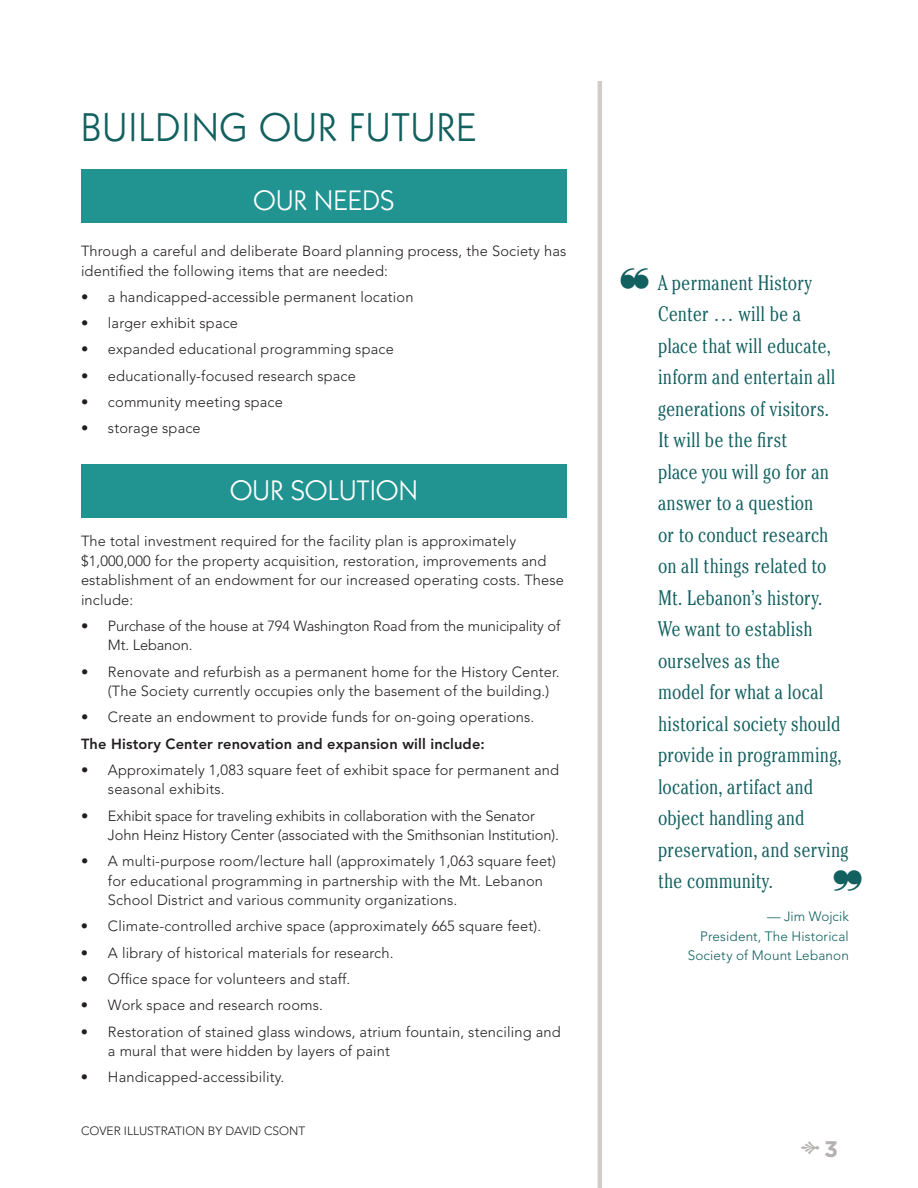
<style>
.page{position:relative;width:918px;height:1188px;background:#fff}
.page>*{position:absolute;margin:0;border:0;box-sizing:border-box;transform-origin:0 0}
.t1{font:40.5px "ITC Kabel Std";letter-spacing:.03em;color:#12605f}
.t2{font:28.5px "ITC Kabel Std";letter-spacing:.01em;color:#fff}
.t3{font:700 22.5px "Gotham";color:#b4b1b0}
.t4{font:300 condensed 21px/31.5px "Cheltenham Std";color:#12605f}
.t5{font:300 14.7px/19.5px "Avenir";letter-spacing:.01em;color:#231f20}
.t6{font:300 14.7px/19.5px "Avenir";letter-spacing:-.01em;color:#231f20}
.t7{font:800 14.7px "Avenir";letter-spacing:.01em;color:#231f20}
.t8{font:300 13.5px/19.5px "Avenir";letter-spacing:.01em;color:#12605f;text-align:right}
.t9{font:300 12px "Avenir";color:#231f20}
</style>
<div class="page">
<div style="left:81px;top:464px;width:486px;height:54px;background:#219391"></div>
<div style="left:81px;top:169px;width:486px;height:54px;background:#219391"></div>
<hr style="left:598px;top:81px;width:4px;height:1107px;background:#d2ccc9">
<h1 class="t1" style="left:81px;top:104px;width:397px">BUILDING OUR FUTURE</h1>
<h2 class="t2" style="left:254px;top:184px;width:142px">OUR NEEDS</h2>
<p class="t5" style="left:81px;top:241px;width:487px">Through a careful and deliberate Board planning process, the Society has identified the following items that are needed:</p>
<p class="t5" style="left:81px;top:287px;width:334px">• a handicapped-accessible permanent location</p>
<p class="t5" style="left:81px;top:313px;width:159px">• larger exhibit space</p>
<p class="t5" style="left:81px;top:340px;width:314px">• expanded educational programming space</p>
<p class="t5" style="left:81px;top:366px;width:276px">• educationally-focused research space</p>
<p class="t5" style="left:81px;top:392px;width:203px">• community meeting space</p>
<p class="t5" style="left:81px;top:418px;width:121px">• storage space</p>
<h2 class="t2" style="left:230px;top:474px;width:189px">OUR SOLUTION</h2>
<p class="t5" style="left:81px;top:531px;width:484px">The total investment required for the facility plan is approximately $1,000,000 for the property acquisition, restoration, improvements and establishment of an endowment for our increased operating costs. These include:</p>
<p class="t6" style="left:108px;top:616px;width:454px;text-indent:-27px">• Purchase of the house at 794 Washington Road from the municipality of<br>Mt. Lebanon.</p>
<p class="t5" style="left:108px;top:662px;width:453px;text-indent:-27px">• Renovate and refurbish as a permanent home for the History Center. (The Society currently occupies only the basement of the building.)</p>
<p class="t5" style="left:81px;top:707px;width:455px">• Create an endowment to provide funds for on-going operations.</p>
<p class="t7" style="left:81px;top:735px;width:405px">The History Center renovation and expansion will include:</p>
<p class="t5" style="left:108px;top:760px;width:452px;text-indent:-27px">• Approximately 1,083 square feet of exhibit space for permanent and seasonal exhibits.</p>
<p class="t6" style="left:108px;top:806px;width:452px;text-indent:-27px">• Exhibit space for traveling exhibits in collaboration with the Senator<br>John Heinz History Center (associated with the Smithsonian Institution).</p>
<p class="t5" style="left:108px;top:851px;width:450px;text-indent:-27px">• A multi-purpose room/lecture hall (approximately 1,063 square feet) for educational programming in partnership with the Mt. Lebanon<br>School District and various community organizations.</p>
<p class="t5" style="left:81px;top:917px;width:462px">• Climate-controlled archive space (approximately 665 square feet).</p>
<p class="t5" style="left:81px;top:943px;width:314px">• A library of historical materials for research.</p>
<p class="t5" style="left:81px;top:969px;width:271px">• Office space for volunteers and staff.</p>
<p class="t5" style="left:81px;top:995px;width:244px">• Work space and research rooms.</p>
<p class="t5" style="left:108px;top:1022px;width:454px;text-indent:-27px">• Restoration of stained glass windows, atrium fountain, stenciling and a mural that were hidden by layers of paint</p>
<p class="t5" style="left:81px;top:1067px;width:205px">• Handicapped-accessibility.</p>
<p class="t9" style="left:81px;top:1124px;width:75px">cover illustrat</p>
<p class="t9" style="left:182px;top:1124px;width:122px">ion by David Csont</p>
<p class="t4" style="left:658px;top:266px;width:192px">A permanent History<br>Center … will be a<br>place that will educate, inform and entertain all generations of visitors.<br>It will be the first<br>place you will go for an answer to a question<br>or to conduct research on all things related to<br>Mt. Lebanon’s history.<br>We want to establish ourselves as the<br>model for what a local historical society should provide in programming, location, artifact and object handling and preservation, and serving the community.</p>
<p class="t8" style="left:688px;top:907px;width:163px">— Jim Wojcik<br>President, The Historical<br>Society of Mount Lebanon</p>
<h3 class="t3" style="left:824px;top:1134px;width:15px">3</h3>
</div>
